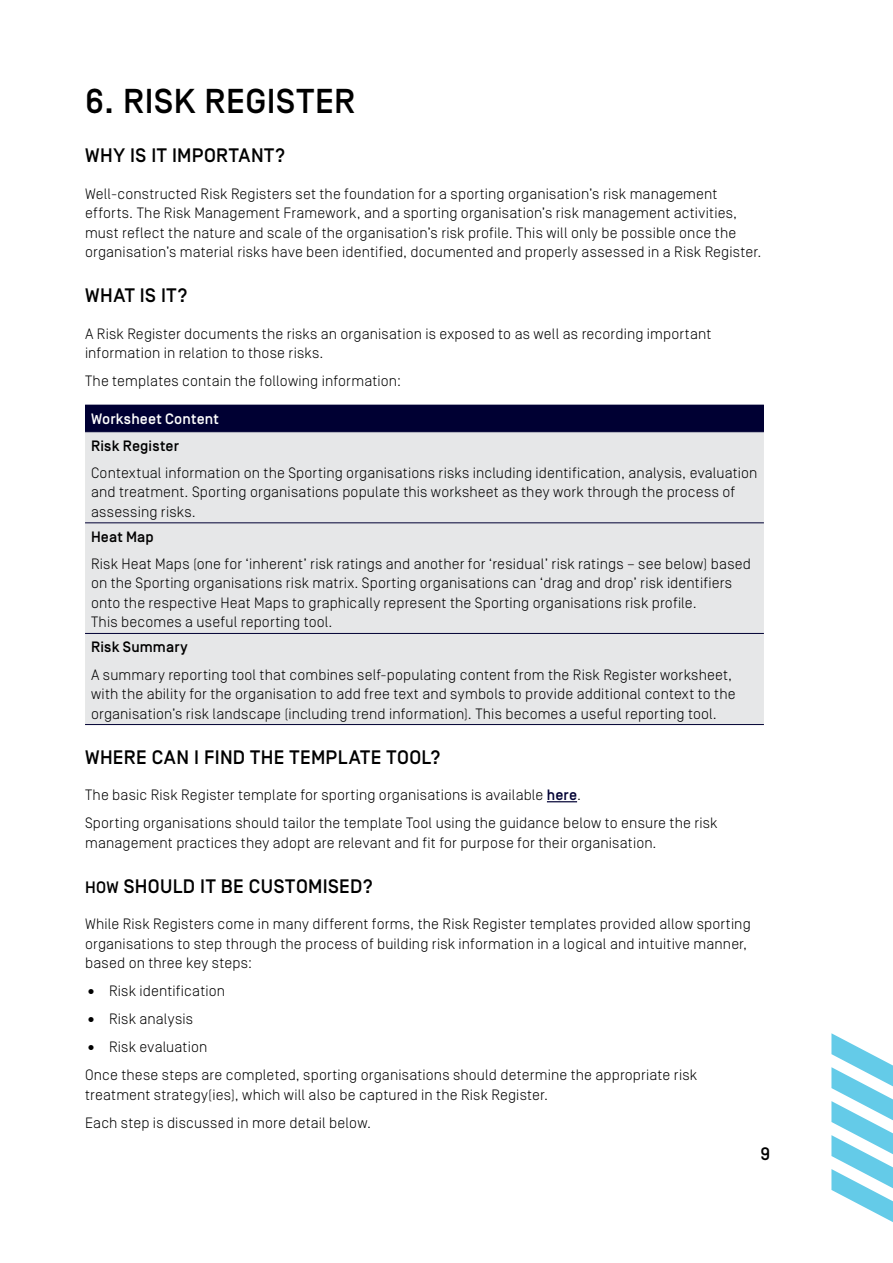
<style>
.page{position:relative;width:893px;height:1263px;background:#fff}
.page>*{position:absolute;margin:0;border:0;box-sizing:border-box;transform-origin:0 0}
.Heading_1{font:500 34.5px "Simplon Norm";letter-spacing:.015em;color:#000}
.Heading_2{font:500 19.5px "Simplon Norm";letter-spacing:.02em;color:#000}
.t1{font:500 18px "Simplon Norm";color:#000}
.Body_copy{font:300 15px/19.5px "Simplon Norm";letter-spacing:.01em;color:#000}
.Body_copy-2{font:500 15px "Simplon Norm";letter-spacing:.01em;color:#000}
.Body_copy-3{font:500 15px "Simplon Norm";letter-spacing:.01em;color:#fff}
.s1{font-weight:500;color:#003}
.s2{font-size:16.5px}
</style>
<div class="page">
<svg style="left:831px;top:1033px;width:62px;height:189px"></svg>
<hr style="left:547px;top:801px;width:30px;height:1px;background:#003">
<div style="left:85px;top:405px;width:679px;height:27px;background:#003"></div>
<div style="left:85px;top:432px;width:679px;height:292px;background:#e6e7e8"></div>
<hr style="left:85px;top:523px;width:679px;height:1px;background:#003">
<hr style="left:85px;top:633px;width:679px;height:1px;background:#003">
<hr style="left:85px;top:724px;width:679px;height:1px;background:#003">
<h1 class="Heading_1" style="left:85px;top:83px;width:272px">6. RISK REGISTER</h1>
<h2 class="Heading_2" style="left:85px;top:145px;width:202px">WHY IS IT IMPORTANT?</h2>
<p class="Body_copy" style="left:85px;top:184px;width:678px">Well-constructed Risk Registers set the foundation for a sporting organisation’s risk management efforts. The Risk Management Framework, and a sporting organisation’s risk management activities, must reflect the nature and scale of the organisation’s risk profile. This will only be possible once the organisation’s material risks have been identified, documented and properly assessed in a Risk Register.</p>
<h2 class="Heading_2" style="left:85px;top:285px;width:104px">WHAT IS IT?</h2>
<p class="Body_copy" style="left:85px;top:324px;width:628px">A Risk Register documents the risks an organisation is exposed to as well as recording important information in relation to those risks.</p>
<p class="Body_copy" style="left:85px;top:371px;width:317px">The templates contain the following information:</p>
<p class="Body_copy-3" style="left:91px;top:411px;width:129px">Worksheet Content</p>
<p class="Body_copy-2" style="left:91px;top:437px;width:89px">Risk Register</p>
<p class="Body_copy" style="left:91px;top:463px;width:668px">Contextual information on the Sporting organisations risks including identification, analysis, evaluation and treatment. Sporting organisations populate this worksheet as they work through the process of assessing risks.</p>
<p class="Body_copy-2" style="left:91px;top:529px;width:64px">Heat Map</p>
<p class="Body_copy" style="left:91px;top:554px;width:661px">Risk Heat Maps (one for ‘inherent’ risk ratings and another for ‘residual’ risk ratings – see below) based on the Sporting organisations risk matrix. Sporting organisations can ‘drag and drop’ risk identifiers onto the respective Heat Maps to graphically represent the Sporting organisations risk profile.<br>This becomes a useful reporting tool.</p>
<p class="Body_copy-2" style="left:91px;top:639px;width:98px">Risk Summary</p>
<p class="Body_copy" style="left:91px;top:665px;width:646px">A summary reporting tool that combines self-populating content from the Risk Register worksheet, with the ability for the organisation to add free text and symbols to provide additional context to the organisation’s risk landscape (including trend information). This becomes a useful reporting tool.</p>
<h2 class="Heading_2" style="left:85px;top:747px;width:357px">WHERE CAN I FIND THE TEMPLATE TOOL?</h2>
<p class="Body_copy" style="left:85px;top:785px;width:497px">The basic Risk Register template for sporting organisations is available <span class="s1">here</span>.</p>
<p class="Body_copy" style="left:85px;top:813px;width:634px">Sporting organisations should tailor the template Tool using the guidance below to ensure the risk management practices they adopt are relevant and fit for purpose for their organisation.</p>
<h2 class="Heading_2" style="left:85px;top:876px;width:290px"><span class="s2">HOW</span> SHOULD IT BE CUSTOMISED?</h2>
<p class="Body_copy" style="left:85px;top:914px;width:667px">While Risk Registers come in many different forms, the Risk Register templates provided allow sporting organisations to step through the process of building risk information in a logical and intuitive manner, based on three key steps:</p>
<p class="Body_copy" style="left:85px;top:981px;width:141px">• Risk identification</p>
<p class="Body_copy" style="left:85px;top:1009px;width:110px">• Risk analysis</p>
<p class="Body_copy" style="left:85px;top:1037px;width:124px">• Risk evaluation</p>
<p class="Body_copy" style="left:85px;top:1065px;width:614px">Once these steps are completed, sporting organisations should determine the appropriate risk treatment strategy(ies), which will also be captured in the Risk Register.</p>
<p class="Body_copy" style="left:85px;top:1113px;width:288px">Each step is discussed in more detail below.</p>
<p class="t1" style="left:760px;top:1144px;width:11px">9</p>
</div>
